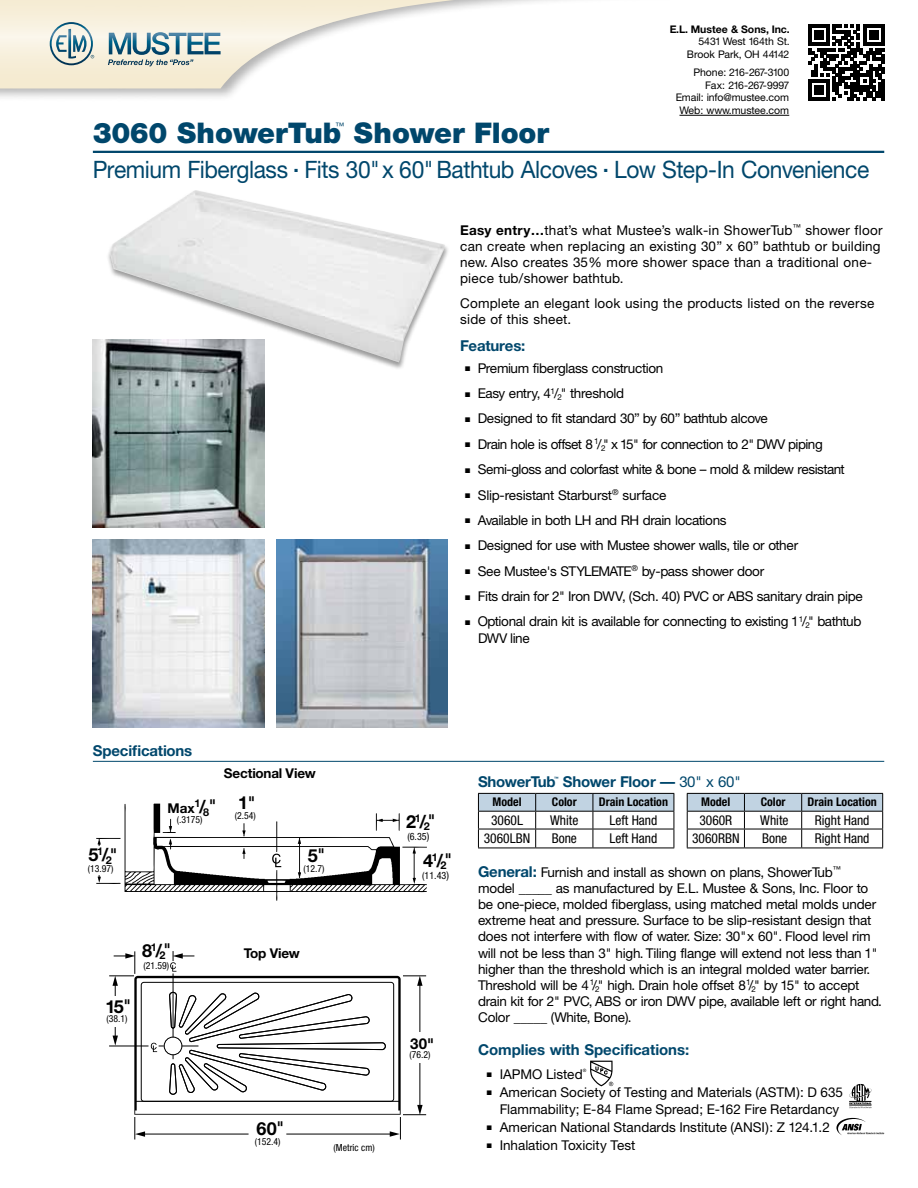
<style>
.page{position:relative;width:918px;height:1188px;background:#fff}
.page>*{position:absolute;margin:0;border:0;box-sizing:border-box;transform-origin:0 0}
.t1{font:900 28.5px "Helvetica Neue";color:#00476c}
.t2{font:24px "Helvetica Neue";letter-spacing:-.02em;color:#00476c;scale:.95 1}
.t3{font:700 18px "Helvetica Neue";color:#000}
.t4{font:700 15px "Helvetica Neue";letter-spacing:-.01em;color:#00476c}
.t5{font:700 15px "Helvetica Neue";color:#000}
.t6{font:13.5px/16.2px "Helvetica Neue";letter-spacing:-.015em;color:#000}
.t7{font:13.5px/16.2px "Helvetica Neue";letter-spacing:.01em;color:#000}
.t8{font:condensed 13.5px "Helvetica Neue";color:#000}
.t9{font:13.5px/16.2px "Helvetica Neue";letter-spacing:.02em;color:#000}
.t10{font:13.5px "Helvetica Neue";letter-spacing:-.035em;color:#000}
.t11{font:13.5px "Helvetica Neue";letter-spacing:-.04em;color:#000}
.t12{font:700 13.5px "Helvetica Neue";letter-spacing:-.01em;color:#000}
.t13{font:700 condensed 12px "Helvetica Neue";color:#000}
.t14{font:10.5px/12.6px "Helvetica Neue";letter-spacing:-.015em;color:#000;text-align:right}
.t15{font:700 10.5px "Helvetica Neue";color:#000}
.t16{font:condensed 10.05px "Helvetica Neue";color:#000}
.t17{font:condensed 9.75px "Helvetica Neue";color:#000}
.t18{font:condensed 9px "Helvetica Neue";color:#00476c}
.t19{font:700 4.5px "Helvetica Neue";color:#00476c}
.t20{font:4.5px "Helvetica Neue";color:#000}
.s1{font-weight:700}
.s2{font-size:15px}
.s3{font-size:18px}
.s4{font-size:10.95px}
.s5{font-weight:400}
.s6{font-weight:700;font-size:15px;color:#00476c}
</style>
<div class="page">
<div style="left:0;top:0;width:918px;height:102px;background:#000;opacity:.3"></div>
<svg style="left:772px;top:0;width:146px;height:88px"></svg>
<svg style="left:0;top:0;width:772px;height:88px"></svg>
<svg style="left:50px;top:22px;width:44px;height:43px;background:#b4c5c4"></svg>
<svg style="left:108px;top:32px;width:113px;height:34px;background:#a6bbbd"></svg>
<hr style="left:679px;top:115px;width:110px;height:1px;background:#000">
<svg style="left:808px;top:25px;width:76px;height:75px"></svg>
<hr style="left:881px;top:79px;width:3px;height:21px;background:#000">
<svg style="left:109px;top:951px;width:317px;height:189px"></svg>
<div style="left:404px;top:1032px;width:32px;height:31px;background:#fff"></div>
<div style="left:102px;top:996px;width:30px;height:31px;background:#fff"></div>
<svg style="left:96px;top:804px;width:331px;height:97px"></svg>
<hr style="left:93px;top:761px;width:791px;height:1px;background:#00476c">
<hr style="left:478px;top:848px;width:58px;height:1px;background:#000">
<hr style="left:536px;top:848px;width:57px;height:1px;background:#000">
<hr style="left:593px;top:848px;width:81px;height:1px;background:#000">
<svg style="left:478px;top:793px;width:405px;height:55px"></svg>
<hr style="left:687px;top:848px;width:57px;height:1px;background:#000">
<hr style="left:744px;top:848px;width:58px;height:1px;background:#000">
<hr style="left:802px;top:848px;width:81px;height:1px;background:#000">
<svg style="left:590px;top:1061px;width:23px;height:25px"></svg>
<hr style="left:93px;top:151px;width:791px;height:2px;background:#00476c">
<img style="left:110px;top:190px;width:335px;height:172px">
<svg style="left:836px;top:1118px;width:48px;height:17px"></svg>
<svg style="left:849px;top:1084px;width:23px;height:24px"></svg>
<img style="left:93px;top:539px;width:171px;height:188px">
<img style="left:277px;top:539px;width:170px;height:188px">
<img style="left:93px;top:339px;width:171px;height:189px">
<p class="t15" style="left:670px;top:23px;width:122px">E.L. Mustee &amp; Sons, Inc.</p>
<p class="t14" style="left:687px;top:35px;width:104px">5431 West 164th St.<br>Brook Park, OH 44142</p>
<p class="t14" style="left:676px;top:66px;width:115px">Phone: 216-267-3100<br>Fax: 216-267-9997<br>Email: info@mustee.com<br>Web: www.mustee.com</p>
<h1 class="t1" style="left:93px;top:116px;width:458px">3060 ShowerTub Shower Floor</h1>
<p class="t18" style="left:336px;top:121px;width:10px">™</p>
<h2 class="t2" style="left:93px;top:155px;width:819px">Premium Fiberglass ■ Fits 30" x 60" Bathtub Alcoves ■ Low Step-In Convenience</h2>
<p class="t7" style="left:460px;top:222px;width:424px"><span class="s1">Easy entry…</span>that’s what Mustee’s walk-in ShowerTub<sup>™</sup> shower floor can create when replacing an existing 30” x 60” bathtub or building new. Also creates 35% more shower space than a traditional one&shy;piece tub/shower bathtub.</p>
<p class="t9" style="left:460px;top:295px;width:416px">Complete an elegant look using the products listed on the reverse side of this sheet.</p>
<p class="t4" style="left:460px;top:336px;width:67px">Features:</p>
<p class="t6" style="left:465px;top:360px;width:200px">■ Premium fiberglass construction</p>
<p class="t6" style="left:465px;top:385px;width:161px">■ Easy entry, 4<sup>1</sup>/<sub>2</sub>" threshold</p>
<p class="t6" style="left:465px;top:410px;width:304px">■ Designed to fit standard 30” by 60” bathtub alcove</p>
<p class="t11" style="left:465px;top:436px;width:359px">■ Drain hole is offset 8 <sup>1</sup>/<sub>2</sub>" x 15" for connection to 2" DWV piping</p>
<p class="t10" style="left:465px;top:461px;width:381px">■ Semi-gloss and colorfast white &amp; bone – mold &amp; mildew resistant</p>
<p class="t6" style="left:465px;top:486px;width:203px">■ Slip-resistant Starburst<sup>®</sup> surface</p>
<p class="t6" style="left:465px;top:512px;width:263px">■ Available in both LH and RH drain locations</p>
<p class="t6" style="left:465px;top:537px;width:335px">■ Designed for use with Mustee shower walls, tile or other</p>
<p class="t6" style="left:465px;top:563px;width:301px">■ See Mustee's StyleMate<sup>®</sup> by-pass shower door</p>
<p class="t6" style="left:465px;top:588px;width:399px">■ Fits drain for 2" Iron DWV, (Sch. 40) PVC or ABS sanitary drain pipe</p>
<p class="t6" style="left:478px;top:613px;width:385px;text-indent:-13px">■ Optional drain kit is available for connecting to existing 1<sup>1</sup>/<sub>2</sub>" bathtub<br>DWV line</p>
<p class="t4" style="left:93px;top:741px;width:101px">Specifications</p>
<p class="t12" style="left:224px;top:765px;width:93px">Sectional View</p>
<h3 class="t3" style="left:88px;top:844px;width:30px">5<sup>1</sup>/<sub>2</sub><span class="s2">"</span></h3>
<p class="t17" style="left:88px;top:863px;width:27px">(13.97)</p>
<h3 class="t3" style="left:238px;top:792px;width:18px">1<span class="s2">"</span></h3>
<p class="t17" style="left:235px;top:810px;width:23px">(2.54)</p>
<p class="t12" style="left:168px;top:800px;width:50px">Max<sup>1</sup><span class="s3">/</span><sub>8</sub><sup>"</sup></p>
<p class="t17" style="left:177px;top:814px;width:27px">(.3175)</p>
<h3 class="t3" style="left:406px;top:810px;width:30px">2<sup>1</sup>/<sub>2</sub><span class="s2">"</span></h3>
<p class="t16" style="left:407px;top:830px;width:23px">(6.35<span class="s4">)</span></p>
<h3 class="t3" style="left:423px;top:849px;width:30px">4<sup>1</sup>/<sub>2</sub><span class="s2">"</span></h3>
<p class="t16" style="left:422px;top:869px;width:28px">(11.43<span class="s4">)</span></p>
<h3 class="t3" style="left:308px;top:844px;width:18px">5<span class="s2">"</span></h3>
<p class="t17" style="left:303px;top:862px;width:23px">(12.7)</p>
<h3 class="t3" style="left:105px;top:995px;width:27px">15<span class="s2">"</span></h3>
<p class="t17" style="left:106px;top:1013px;width:23px">(38.1)</p>
<h3 class="t3" style="left:142px;top:939px;width:30px">8<sup>1</sup>/<sub>2</sub><span class="s2">"</span></h3>
<p class="t17" style="left:144px;top:960px;width:27px">(21.59)</p>
<p class="t12" style="left:244px;top:945px;width:57px">Top View</p>
<h3 class="t3" style="left:256px;top:1117px;width:29px">60<span class="s2">"</span></h3>
<p class="t17" style="left:255px;top:1136px;width:27px">(152.4)</p>
<p class="t17" style="left:334px;top:1142px;width:43px">(Metric cm)</p>
<p class="t5" style="left:410px;top:1034px;width:25px">30"</p>
<p class="t17" style="left:409px;top:1049px;width:23px">(76.2)</p>
<p class="t4" style="left:478px;top:772px;width:79px">ShowerTub</p>
<p class="t19" style="left:554px;top:775px;width:6px">™</p>
<p class="t4" style="left:563px;top:772px;width:179px">Shower Floor — <span class="s5">30" x 60"</span></p>
<p class="t13" style="left:493px;top:795px;width:31px">Model</p>
<p class="t13" style="left:552px;top:795px;width:26px">Color</p>
<p class="t13" style="left:599px;top:795px;width:71px">Drain Location</p>
<p class="t13" style="left:701px;top:795px;width:31px">Model</p>
<p class="t13" style="left:761px;top:795px;width:26px">Color</p>
<p class="t13" style="left:808px;top:795px;width:71px">Drain Location</p>
<p class="t8" style="left:491px;top:812px;width:33px">3060L</p>
<p class="t8" style="left:550px;top:812px;width:30px">White</p>
<p class="t8" style="left:609px;top:812px;width:49px">Left Hand</p>
<p class="t8" style="left:699px;top:812px;width:34px">3060R</p>
<p class="t8" style="left:760px;top:812px;width:30px">White</p>
<p class="t8" style="left:815px;top:812px;width:56px">Right Hand</p>
<p class="t8" style="left:484px;top:831px;width:48px">3060LBN</p>
<p class="t8" style="left:552px;top:831px;width:27px">Bone</p>
<p class="t8" style="left:609px;top:831px;width:49px">Left Hand</p>
<p class="t8" style="left:692px;top:831px;width:49px">3060RBN</p>
<p class="t8" style="left:762px;top:831px;width:27px">Bone</p>
<p class="t8" style="left:815px;top:831px;width:56px">Right Hand</p>
<p class="t6" style="left:478px;top:863px;width:405px"><span class="s6">General:</span> Furnish and install as shown on plans, ShowerTub<sup>™<br></sup>model _____ as manufactured by E.L. Mustee &amp; Sons, Inc. Floor to be one-piece, molded fiberglass, using matched metal molds under extreme heat and pressure. Surface to be slip-resistant design that does not interfere with flow of water. Size: 30" x 60". Flood level rim will not be less than 3" high. Tiling flange will extend not less than 1" higher than the threshold which is an integral molded water barrier.<br>Threshold will be 4 <sup>1</sup>/<sub>2</sub>" high. Drain hole offset 8<sup>1</sup>/<sub>2</sub>" by 15" to accept drain kit for 2" PVC, ABS or iron DWV pipe, available left or right hand.<br>Color _____ (White, Bone).</p>
<p class="t4" style="left:478px;top:1040px;width:213px">Complies with Specifications:</p>
<p class="t6" style="left:487px;top:1066px;width:97px">■ IAPMO Listed</p>
<p class="t20" style="left:583px;top:1067px;width:5px">®</p>
<p class="t6" style="left:487px;top:1084px;width:358px;text-align:right">■ American Society of Testing and Materials (ASTM): D 635<br>Flammability; E-84 Flame Spread; E-162 Fire Retardancy</p>
<p class="t6" style="left:487px;top:1119px;width:345px">■ American National Standards Institute (ANSI): Z 124.1.2</p>
<p class="t6" style="left:487px;top:1137px;width:150px">■ Inhalation Toxicity Test</p>
</div>
